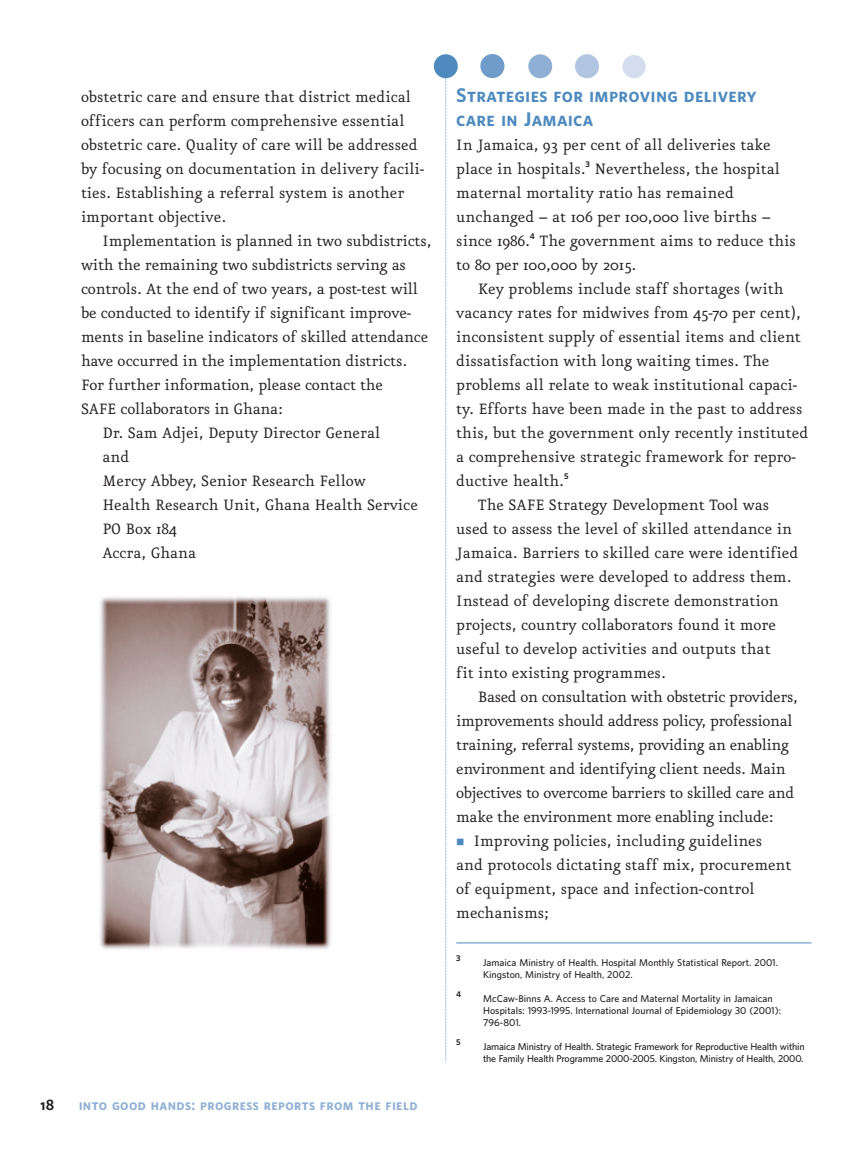
<style>
.page{position:relative;width:864px;height:1161px;background:#fff}
.page>*{position:absolute;margin:0;border:0;box-sizing:border-box;transform-origin:0 0}
.t1{font:18px/24px "Eureka";color:#231f20}
.t2{font:18px "Eureka";letter-spacing:-.02em;color:#231f20}
.t3{font:18px/24px "UNFPA Bold SC";letter-spacing:.02em;color:#4e8abe}
.t4{font:13.5px "UNFPA Bold SC";letter-spacing:.03em;color:#8fafd4}
.t5{font:13.5px "UNFPA Bold SC";color:#231f20}
.t6{font:600 9px/12px "UNFPA";color:#231f20}
.t7{font:600 9px/12px "UNFPA";letter-spacing:-.02em;color:#231f20}
.t8{font:700 7.5px "UNFPA";color:#231f20}
</style>
<div class="page">
<img style="left:100px;top:597px;width:232px;height:352px">
<hr style="left:456px;top:943px;width:356px;height:1px;background:#4e8abe">
<svg style="left:445px;top:78px;width:1px;height:985px"></svg>
<div style="left:528px;top:54px;width:24px;height:24px;background:#8fafd4;border-radius:50%"></div>
<div style="left:480px;top:54px;width:24px;height:24px;background:#6f9cc9;border-radius:50%"></div>
<div style="left:434px;top:54px;width:24px;height:24px;background:#4e8abe;border-radius:50%"></div>
<div style="left:575px;top:54px;width:24px;height:24px;background:#b0c5e1;border-radius:50%"></div>
<div style="left:623px;top:55px;width:23px;height:23px;background:#d3dded;border-radius:50%"></div>
<p class="t1" style="left:81px;top:86px;width:345px">obstetric care and ensure that district medical officers can perform comprehensive essential obstetric care. Quality of care will be addressed by focusing on documentation in delivery facili&shy;ties. Establishing a referral system is another important objective.</p>
<p class="t1" style="left:103px;top:230px;width:330px">Implementation is planned in two subdistricts,</p>
<p class="t1" style="left:81px;top:254px;width:327px">with the remaining two subdistricts serving as</p>
<p class="t1" style="left:81px;top:278px;width:339px">controls. At the end of two years, a post-test will</p>
<p class="t1" style="left:81px;top:302px;width:332px">be conducted to identify if significant improve-</p>
<p class="t1" style="left:81px;top:326px;width:349px">ments in baseline indicators of skilled attendance</p>
<p class="t1" style="left:81px;top:350px;width:328px">have occurred in the implementation districts.</p>
<p class="t1" style="left:81px;top:374px;width:304px">For further information, please contact the</p>
<p class="t1" style="left:81px;top:398px;width:203px">SAFE collaborators in Ghana:</p>
<p class="t1" style="left:103px;top:422px;width:279px">Dr. Sam Adjei, Deputy Director General</p>
<p class="t1" style="left:103px;top:446px;width:28px">and</p>
<p class="t1" style="left:103px;top:470px;width:265px">Mercy Abbey, Senior Research Fellow</p>
<p class="t1" style="left:103px;top:494px;width:317px">Health Research Unit, Ghana Health Service</p>
<p class="t1" style="left:103px;top:518px;width:76px">PO Box 184</p>
<p class="t1" style="left:103px;top:542px;width:95px">Accra, Ghana</p>
<p class="t5" style="left:40px;top:1097px;width:15px">18</p>
<p class="t4" style="left:79px;top:1097px;width:340px">into good hands: progress reports from the field</p>
<p class="t3" style="left:456px;top:84px;width:302px">Strategies for improving delivery care in Jamaica</p>
<p class="t1" style="left:456px;top:134px;width:316px">In Jamaica, 93 per cent of all deliveries take place in hospitals.</p>
<p class="t8" style="left:586px;top:161px;width:6px">3</p>
<p class="t1" style="left:456px;top:158px;width:325px;text-indent:138px">Nevertheless, the hospital maternal mortality ratio has remained unchanged – at 106 per 100,000 live births – since 1986.</p>
<p class="t8" style="left:530px;top:233px;width:7px">4</p>
<p class="t1" style="left:456px;top:230px;width:341px;text-indent:83px">The government aims to reduce this to 80 per 100,000 by 2015.</p>
<p class="t1" style="left:456px;top:278px;width:353px;text-indent:22px">Key problems include staff shortages (with vacancy rates for midwives from 45-70 per cent), inconsistent supply of essential items and client dissatisfaction with long waiting times. The problems all relate to weak institutional capaci&shy;ty. Efforts have been made in the past to address this, but the government only recently instituted a comprehensive strategic framework for repro&shy;ductive health.</p>
<p class="t8" style="left:564px;top:473px;width:6px">5</p>
<p class="t1" style="left:456px;top:494px;width:344px;text-indent:22px">The SAFE Strategy Development Tool was used to assess the level of skilled attendance in Jamaica. Barriers to skilled care were identified and strategies were developed to address them.<br>Instead of developing discrete demonstration projects, country collaborators found it more useful to develop activities and outputs that<br>fit into existing programmes.</p>
<p class="t2" style="left:478px;top:690px;width:322px">Based on consultation with obstetric providers,</p>
<p class="t2" style="left:456px;top:714px;width:338px">improvements should address policy, professional</p>
<p class="t2" style="left:456px;top:738px;width:334px">training, referral systems, providing an enabling</p>
<p class="t2" style="left:456px;top:762px;width:331px">environment and identifying client needs. Main</p>
<p class="t2" style="left:456px;top:786px;width:340px">objectives to overcome barriers to skilled care and</p>
<p class="t2" style="left:456px;top:810px;width:319px">make the environment more enabling include:</p>
<p class="t1" style="left:474px;top:830px;width:290px">Improving policies, including guidelines</p>
<p class="t1" style="left:456px;top:854px;width:337px">and protocols dictating staff mix, procurement</p>
<p class="t1" style="left:456px;top:878px;width:300px">of equipment, space and infection-control</p>
<p class="t1" style="left:456px;top:902px;width:94px">mechanisms;</p>
<p class="t8" style="left:456px;top:955px;width:6px">3</p>
<p class="t6" style="left:483px;top:957px;width:296px">Jamaica Ministry of Health. Hospital Monthly Statistical Report. 2001.<br>Kingston, Ministry of Health, 2002.</p>
<p class="t8" style="left:456px;top:991px;width:7px">4</p>
<p class="t6" style="left:483px;top:993px;width:299px">McCaw-Binns A. Access to Care and Maternal Mortality in Jamaican<br>Hospitals: 1993-1995. International Journal of Epidemiology 30 (2001):<br>796-801.</p>
<p class="t8" style="left:456px;top:1039px;width:6px">5</p>
<p class="t7" style="left:483px;top:1041px;width:323px">Jamaica Ministry of Health. Strategic Framework for Reproductive Health within the Family Health Programme 2000-2005. Kingston, Ministry of Health, 2000.</p>
</div>
